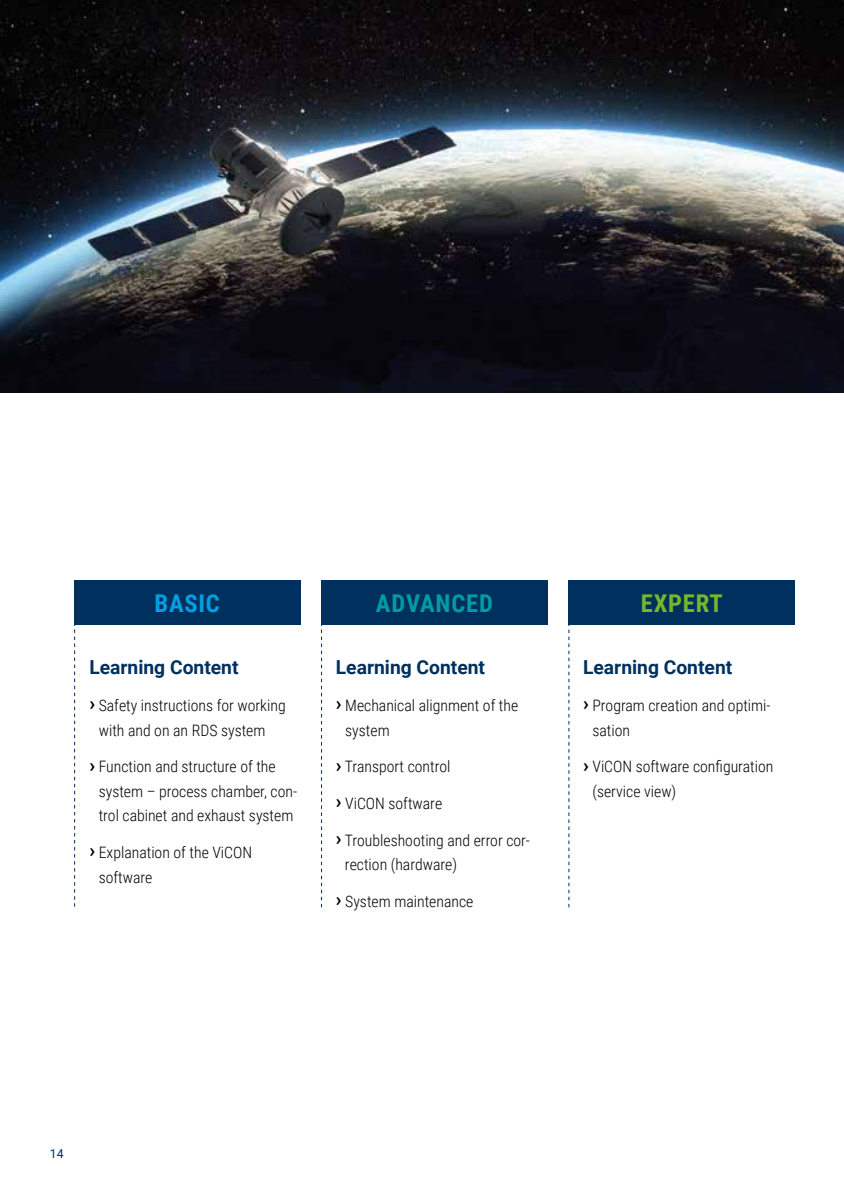
<style>
.page{position:relative;width:844px;height:1191px;background:#fff}
.page>*{position:absolute;margin:0;border:0;box-sizing:border-box;transform-origin:0 0}
.t1{font:700 24.5px "Roboto Condensed";letter-spacing:.035em;color:#009ba4}
.t2{font:700 24.5px "Roboto Condensed";letter-spacing:.03em;color:#76b82a}
.t3{font:700 24.5px "Roboto Condensed";letter-spacing:.03em;color:#009fe3}
.t4{font:700 19.25px "Roboto";color:#00305d}
.t5{font:300 15.75px/24.5px "Roboto Condensed";color:#000}
.t6{font:12.25px "Roboto";color:#00305d}
.s1{font-family:"Roboto";font-weight:700;font-size:19.25px}
</style>
<div class="page">
<div style="left:74px;top:580px;width:226px;height:45px;background:#00305d"></div>
<div style="left:321px;top:580px;width:226px;height:45px;background:#00305d"></div>
<div style="left:568px;top:580px;width:226px;height:45px;background:#00305d"></div>
<svg style="left:74px;top:625px;width:1px;height:281px"></svg>
<svg style="left:321px;top:625px;width:1px;height:282px"></svg>
<svg style="left:568px;top:625px;width:1px;height:282px"></svg>
<img style="left:0;top:0;width:843px;height:393px">
<h1 class="t3" style="left:154px;top:586px;width:67px">BASIC</h1>
<h1 class="t1" style="left:376px;top:586px;width:118px">ADVANCED</h1>
<h1 class="t2" style="left:640px;top:586px;width:83px">EXPERT</h1>
<p class="t4" style="left:89px;top:653px;width:151px">Learning Content</p>
<p class="t5" style="left:99px;top:692px;width:188px;text-indent:-9px"><span class="s1">›</span> Safety instructions for working with and on an RDS system</p>
<p class="t5" style="left:99px;top:754px;width:200px;text-indent:-9px"><span class="s1">›</span> Function and structure of the system – process chamber, con&shy;trol cabinet and exhaust system</p>
<p class="t5" style="left:99px;top:839px;width:155px;text-indent:-9px"><span class="s1">›</span> Explanation of the ViCON software</p>
<p class="t4" style="left:336px;top:653px;width:151px">Learning Content</p>
<p class="t5" style="left:345px;top:692px;width:174px;text-indent:-9px"><span class="s1">›</span> Mechanical alignment of the system</p>
<p class="t5" style="left:336px;top:754px;width:116px"><span class="s1">›</span> Transport control</p>
<p class="t5" style="left:336px;top:790px;width:108px"><span class="s1">›</span> ViCON software</p>
<p class="t5" style="left:345px;top:827px;width:186px;text-indent:-9px"><span class="s1">›</span> Troubleshooting and error cor&shy;rection (hardware)</p>
<p class="t5" style="left:336px;top:888px;width:139px"><span class="s1">›</span> System maintenance</p>
<p class="t4" style="left:583px;top:653px;width:151px">Learning Content</p>
<p class="t5" style="left:592px;top:692px;width:180px;text-indent:-9px"><span class="s1">›</span> Program creation and optimi&shy;sation</p>
<p class="t5" style="left:592px;top:754px;width:182px;text-indent:-9px"><span class="s1">›</span> ViCON software configuration (service view)</p>
<p class="t6" style="left:50px;top:1145px;width:15px">14</p>
</div>
